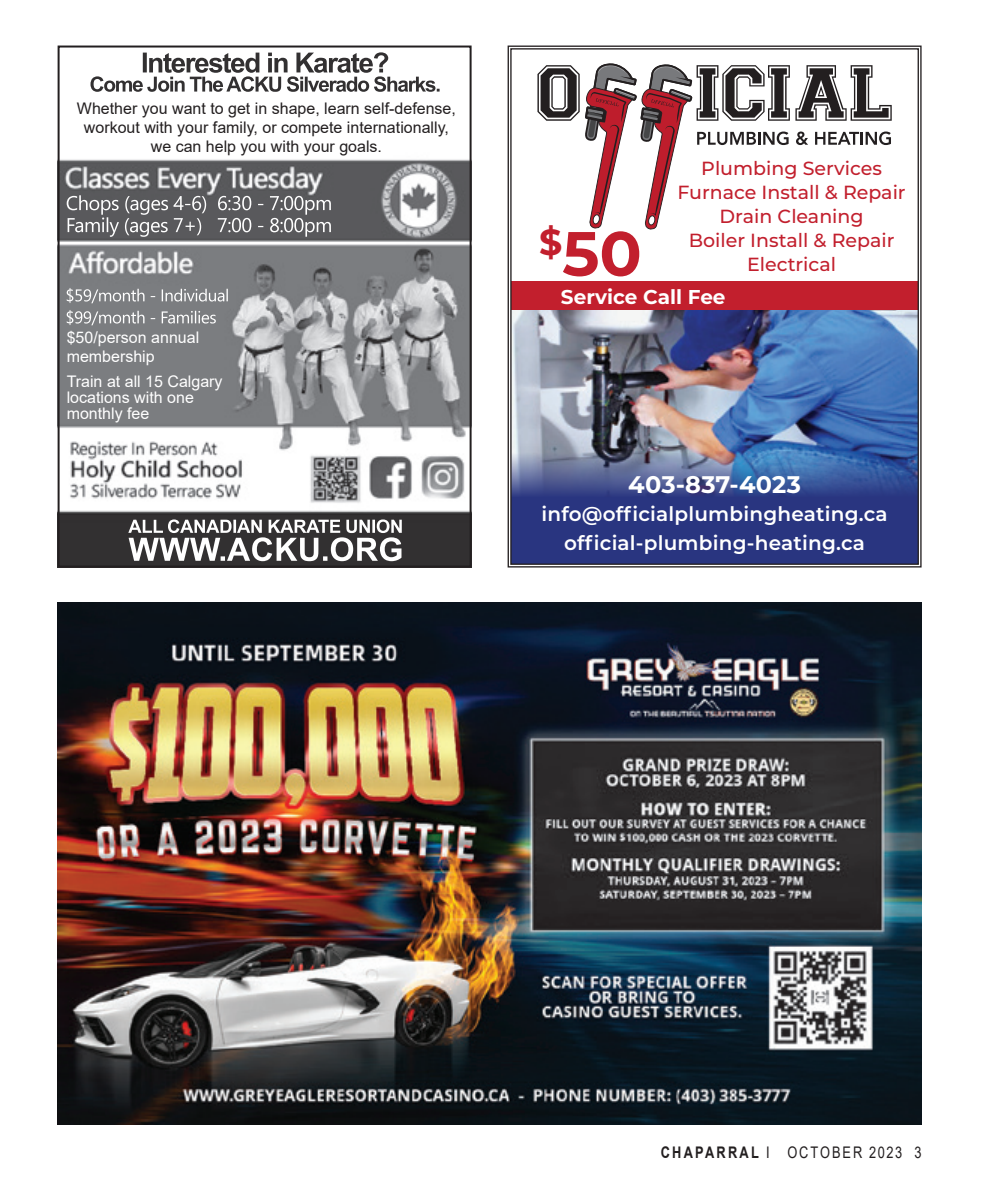
<style>
.page{position:relative;width:990px;height:1188px;background:#fff}
.page>*{position:absolute;margin:0;border:0;box-sizing:border-box;transform-origin:0 0}
.t1{font:700 62.4px "Montserrat";color:#c21f2d}
.t2{font:700 24px "Montserrat";letter-spacing:.01em;color:#fff}
.t3{font:600 20px/28.4px "Montserrat";letter-spacing:.01em;color:#fff;text-align:center}
.t4{font:700 20px "Montserrat";color:#fff}
.t5{font:500 19px/24px "Montserrat";color:#c21f2d;text-align:center}
.t6{font:16px/19.2px "Arial";color:#231f20;text-align:center}
.t7{font:16px/16px "Arial";color:#fff}
.t8{font:16px "Arial";letter-spacing:.155em;color:#231f20;scale:.8 1}
.s1{font-weight:700}
</style>
<div class="page">
<img style="left:58px;top:603px;width:864px;height:522px">
<img style="left:61px;top:52px;width:408px;height:513px">
<img style="left:143px;top:52px;width:245px;height:21px">
<img style="left:79px;top:195px;width:224px;height:15px">
<img style="left:67px;top:288px;width:161px;height:15px">
<img style="left:168px;top:519px;width:234px;height:14px">
<img style="left:172px;top:537px;width:229px;height:24px">
<div style="left:58px;top:46px;width:414px;height:522px;border:2px solid #231f20"></div>
<img style="left:508px;top:46px;width:414px;height:522px">
<p class="t6" style="left:77px;top:99px;width:381px">Whether you want to get in shape, learn self-defense, workout with your family, or compete internationally, we can help you with your goals.</p>
<p class="t7" style="left:67px;top:328px;width:134px;line-height:19.2px">$50/person annual membership</p>
<p class="t7" style="left:67px;top:373px;width:157px">Train at all 15 Calgary locations with one monthly fee</p>
<p class="t5" style="left:678px;top:155px;width:230px">Plumbing Services<br>Furnace Install &amp; Repair<br>Drain Cleaning<br>Boiler Install &amp; Repair<br>Electrical</p>
<p class="t1" style="left:539px;top:209px;width:104px"><sup>$</sup>50</p>
<p class="t4" style="left:561px;top:282px;width:166px">Service Call Fee</p>
<p class="t2" style="left:628px;top:467px;width:174px">403-837-4023</p>
<p class="t3" style="left:541px;top:499px;width:348px">info@officialplumbingheating.ca official-plumbing-heating.ca</p>
<p class="t8" style="left:661px;top:1141px;width:327px"><span class="s1">CHAPARRAL</span> I OCTOBER 2023 3</p>
</div>
